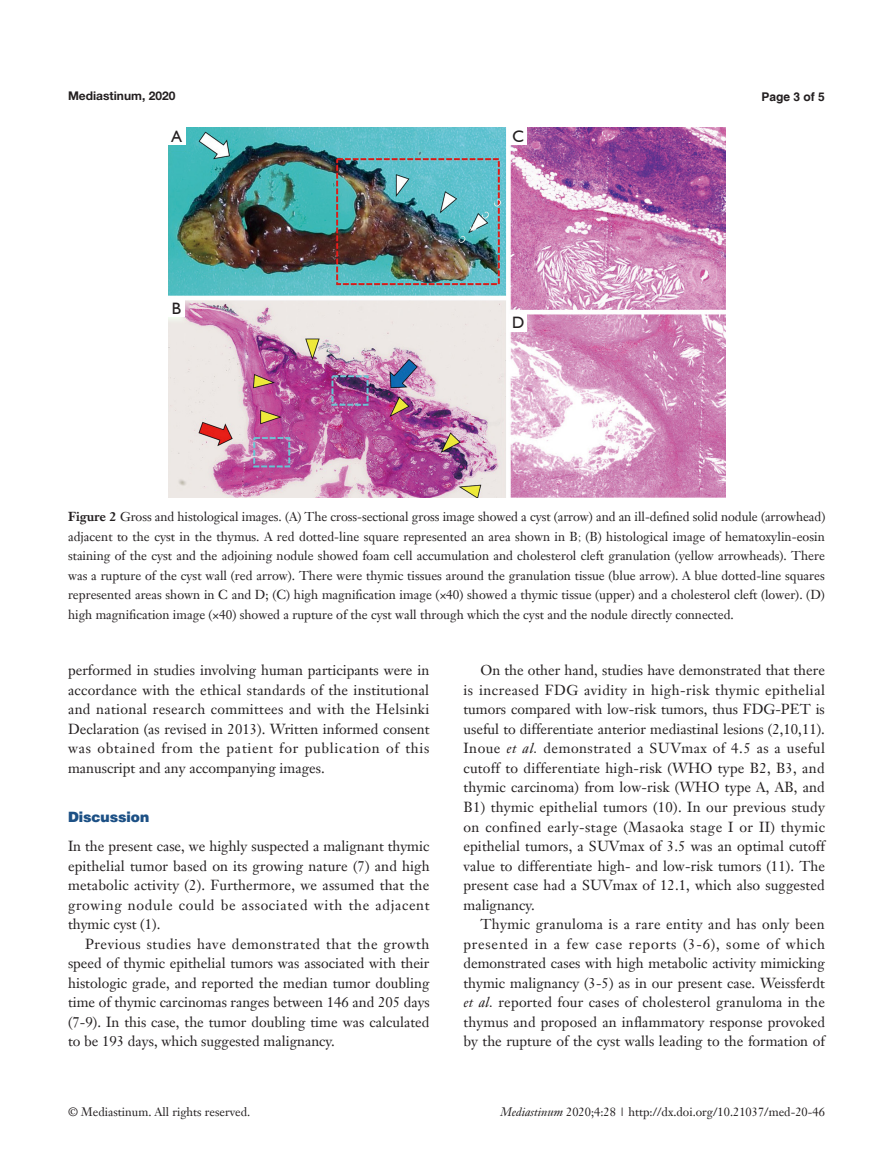
<style>
.page{position:relative;width:893px;height:1170px;background:#fff}
.page>*{position:absolute;margin:0;border:0;box-sizing:border-box;transform-origin:0 0}
.t1{font:16.5px "Humanist 521 BT";color:#231f20}
.t2{font:14.25px/19.5px "Janson Text LT";color:#231f20;text-align:justify}
.一级标题-6_5{font:900 14.25px "Helvetica";color:#1c5085}
.t3{font:12.75px/19.5px "Janson Text LT";color:#231f20;text-align:justify}
.t4{font:12px "Janson Text LT";color:#231f20}
.t5{font:700 12px "Helvetica Neue LT Pro";color:#231f20}
.t6{font:700 12px "Helvetica";color:#231f20}
.s1{font-weight:700}
.s2{font-family:"Adobe Song Std";font-weight:300}
.s3{font-style:italic}
</style>
<div class="page">
<img style="left:168px;top:128px;width:557px;height:369px">
<div style="left:168px;top:128px;width:17px;height:17px;background:#fff"></div>
<div style="left:168px;top:300px;width:17px;height:17px;background:#fff"></div>
<div style="left:510px;top:128px;width:17px;height:17px;background:#fff"></div>
<div style="left:510px;top:314px;width:17px;height:17px;background:#fff"></div>
<p class="t5" style="left:68px;top:88px;width:109px">Mediastinum, 2020</p>
<p class="t6" style="left:762px;top:89px;width:65px">Page 3 of 5</p>
<p class="t1" style="left:171px;top:126px;width:12px">A</p>
<p class="t1" style="left:172px;top:298px;width:11px">B</p>
<p class="t1" style="left:513px;top:126px;width:13px">C</p>
<p class="t1" style="left:512px;top:312px;width:14px">D</p>
<p class="t3" style="left:68px;top:507px;width:759px"><span class="s1">Figure 2</span> Gross and histological images. (A) The cross-sectional gross image showed a cyst (arrow) and an ill-defined solid nodule (arrowhead) adjacent to the cyst in the thymus. A red dotted-line square represented an area shown in B<span class="s2">;</span> (B) histological image of hematoxylin-eosin staining of the cyst and the adjoining nodule showed foam cell accumulation and cholesterol cleft granulation (yellow arrowheads). There was a rupture of the cyst wall (red arrow). There were thymic tissues around the granulation tissue (blue arrow). A blue dotted-line squares represented areas shown in C and D; (C) high magnification image (×40) showed a thymic tissue (upper) and a cholesterol cleft (lower). (D) high magnification image (×40) showed a rupture of the cyst wall through which the cyst and the nodule directly connected.</p>
<p class="t2" style="left:68px;top:660px;width:363px">performed in studies involving human participants were in accordance with the ethical standards of the institutional and national research committees and with the Helsinki Declaration (as revised in 2013). Written informed consent was obtained from the patient for publication of this manuscript and any accompanying images.</p>
<p class="一级标题-6_5" style="left:68px;top:807px;width:83px">Discussion</p>
<p class="t2" style="left:68px;top:836px;width:363px">In the present case, we highly suspected a malignant thymic epithelial tumor based on its growing nature (7) and high metabolic activity (2). Furthermore, we assumed that the growing nodule could be associated with the adjacent thymic cyst (1).</p>
<p class="t2" style="left:68px;top:933px;width:363px;text-indent:17px">Previous studies have demonstrated that the growth speed of thymic epithelial tumors was associated with their histologic grade, and reported the median tumor doubling time of thymic carcinomas ranges between 146 and 205 days (7-9). In this case, the tumor doubling time was calculated to be 193 days, which suggested malignancy.</p>
<p class="t2" style="left:463px;top:660px;width:363px;text-indent:17px">On the other hand, studies have demonstrated that there is increased FDG avidity in high-risk thymic epithelial tumors compared with low-risk tumors, thus FDG-PET is useful to differentiate anterior mediastinal lesions (2,10,11).<br>Inoue <span class="s3">et al.</span> demonstrated a SUVmax of 4.5 as a useful cutoff to differentiate high-risk (WHO type B2, B3, and thymic carcinoma) from low-risk (WHO type A, AB, and B1) thymic epithelial tumors (10). In our previous study on confined early-stage (Masaoka stage I or II) thymic epithelial tumors, a SUVmax of 3.5 was an optimal cutoff value to differentiate high- and low-risk tumors (11). The present case had a SUVmax of 12.1, which also suggested malignancy.</p>
<p class="t2" style="left:463px;top:914px;width:363px;text-indent:17px">Thymic granuloma is a rare entity and has only been presented in a few case reports (3-6), some of which demonstrated cases with high metabolic activity mimicking thymic malignancy (3-5) as in our present case. Weissferdt <span class="s3">et al.</span> reported four cases of cholesterol granuloma in the thymus and proposed an inflammatory response provoked by the rupture of the cyst walls leading to the formation of</p>
<p class="t4" style="left:68px;top:1104px;width:184px">© Mediastinum. All rights reserved.</p>
<p class="t4" style="left:500px;top:1104px;width:326px"><span class="s3">Mediastinum</span> 2020;4:28 | http://dx.doi.org/10.21037/med-20-46</p>
</div>
